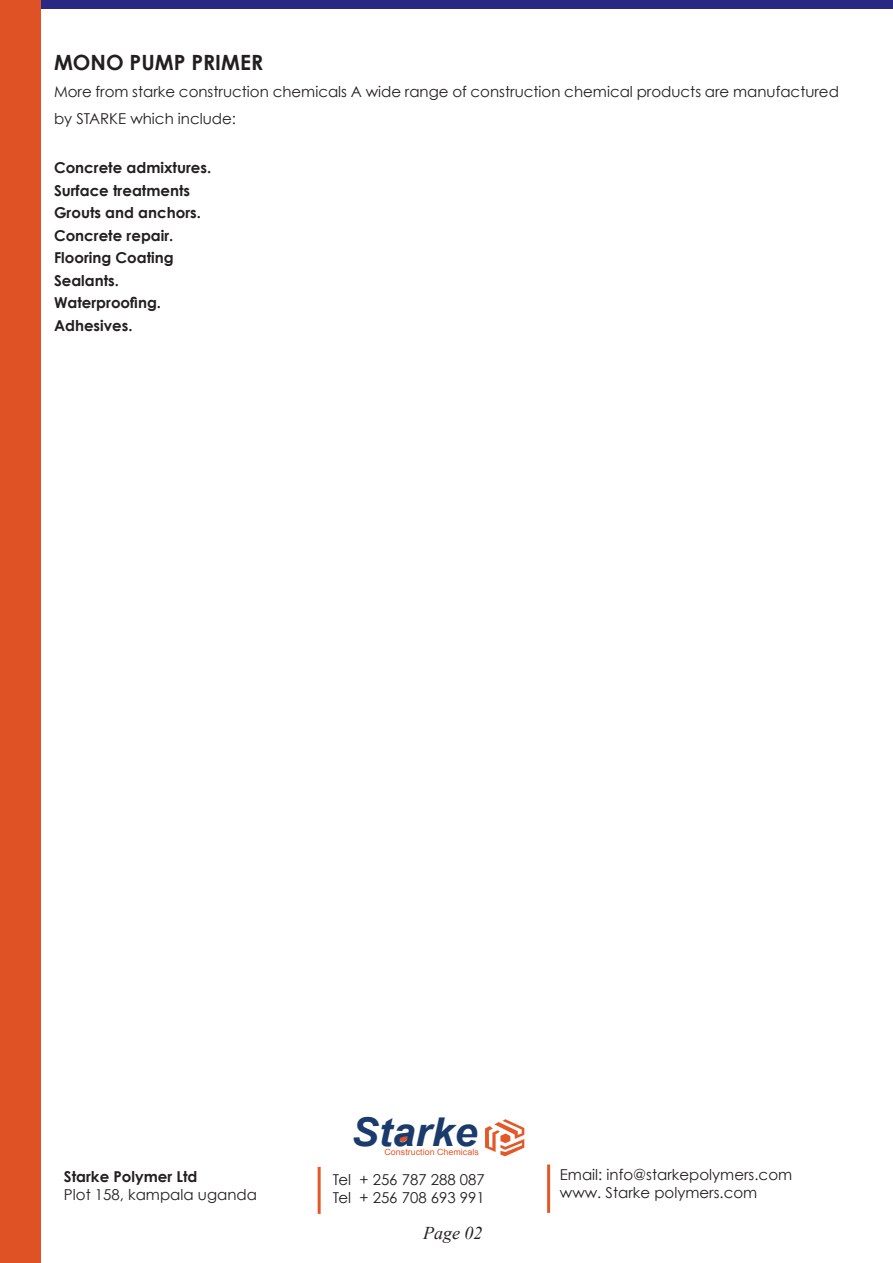
<style>
.page{position:relative;width:893px;height:1263px;background:#fff}
.page>*{position:absolute;margin:0;border:0;box-sizing:border-box;transform-origin:0 0}
.t1{font:italic 700 39.75px "Arial";color:#1a3b6b;scale:1.04 1}
.t2{font:700 21px "Century Gothic";color:#231f20}
.t3{font:italic 18px "Times New Roman";color:#231f20}
.t4{font:15px/18px "Century Gothic";color:#231f20}
.t5{font:700 15px/22.5px "Century Gothic";color:#231f20}
.t6{font:8.55px "Arial";color:#e45727;scale:1.04 1}
</style>
<div class="page">
<div style="left:0;top:0;width:893px;height:9px;background:#292882"></div>
<div style="left:0;top:0;width:40px;height:1263px;background:#df5226"></div>
<svg style="left:399px;top:1135px;width:10px;height:7px"></svg>
<svg style="left:485px;top:1119px;width:39px;height:37px"></svg>
<hr style="left:318px;top:1167px;width:3px;height:47px;background:#e45727">
<hr style="left:547px;top:1164px;width:3px;height:49px;background:#e45727">
<h2 class="t2" style="left:54px;top:49px;width:211px">MONO PUMP PRIMER</h2>
<p class="t4" style="left:54px;top:78px;width:786px;line-height:27px">More from starke construction chemicals A wide range of construction chemical products are manufactured by STARKE which include:</p>
<p class="t5" style="left:54px;top:156px;width:159px">Concrete admixtures.<br>Surface treatments<br>Grouts and anchors.<br>Concrete repair.<br>Flooring Coating<br>Sealants.<br>Waterproofing.<br>Adhesives.</p>
<p class="t5" style="left:64px;top:1164px;width:135px">Starke Polymer Ltd</p>
<p class="t4" style="left:64px;top:1185px;width:195px">Plot 158, kampala uganda</p>
<h1 class="t1" style="left:351px;top:1105px;width:123px">Starke</h1>
<p class="t6" style="left:385px;top:1146px;width:92px">Construction Chemicals</p>
<p class="t4" style="left:333px;top:1170px;width:154px">Tel + 256 787 288 087<br>Tel + 256 708 693 991</p>
<p class="t3" style="left:423px;top:1220px;width:61px">Page 02</p>
<p class="t4" style="left:560px;top:1165px;width:234px">Email: info@starkepolymers.com www. Starke polymers.com</p>
</div>
